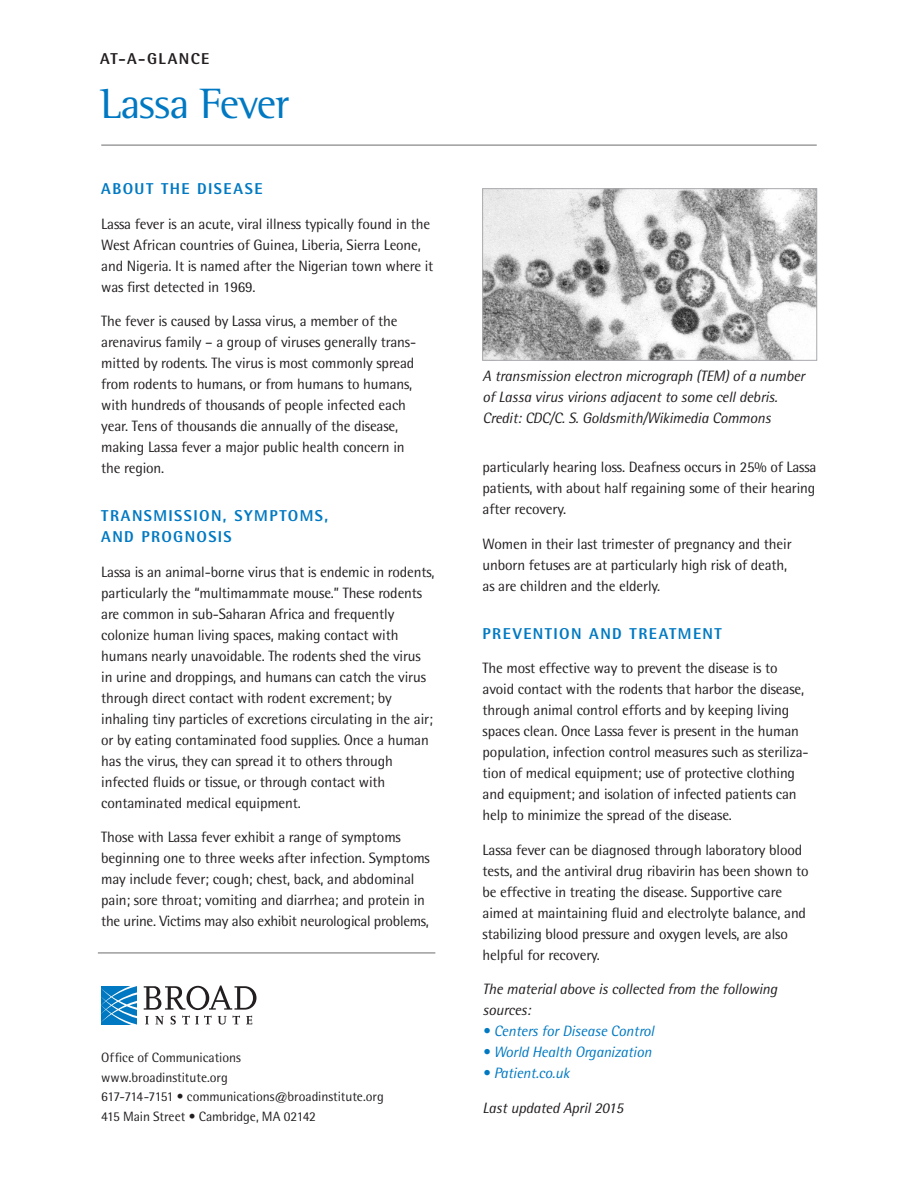
<style>
.page{position:relative;width:918px;height:1188px;background:#fff}
.page>*{position:absolute;margin:0;border:0;box-sizing:border-box;transform-origin:0 0}
.t1{font:43.5px "Rotis Semi Serif Std";letter-spacing:-.02em;color:#0079c2}
.Subhead1_ALL_CAPS{font:800 15.75px/21px "Rotis Semi Sans Std";letter-spacing:.085em;color:#0079c2}
.Subhead1_ALL_CAPS-2{font:800 15.75px "Rotis Semi Sans Std";letter-spacing:.09em;color:#231f20}
.t2{font:15px/21px "Rotis Semi Sans Std";letter-spacing:-.01em;color:#231f20}
.t3{font:italic 15px/21px "Rotis Semi Sans Std";letter-spacing:-.01em;color:#231f20}
.t4{font:italic 15px "Rotis Semi Sans Std";letter-spacing:-.01em;color:#0079c2}
.Footer-Rotis{font:13.5px "Rotis Semi Sans Std";letter-spacing:-.005em;color:#231f20}
</style>
<div class="page">
<hr style="left:101px;top:145px;width:716px;height:1px;background:#6c6d70">
<hr style="left:98px;top:953px;width:337px;height:1px;background:#6c6d70">
<svg style="left:145px;top:1016px;width:4px;height:8px"></svg>
<svg style="left:155px;top:1016px;width:9px;height:9px"></svg>
<svg style="left:171px;top:1016px;width:5px;height:9px"></svg>
<svg style="left:182px;top:1016px;width:30px;height:8px"></svg>
<svg style="left:218px;top:1016px;width:9px;height:9px"></svg>
<svg style="left:233px;top:1016px;width:7px;height:8px"></svg>
<svg style="left:246px;top:1016px;width:6px;height:8px"></svg>
<svg style="left:144px;top:986px;width:112px;height:24px"></svg>
<svg style="left:101px;top:986px;width:36px;height:38px"></svg>
<img style="left:484px;top:190px;width:331px;height:169px">
<div style="left:482px;top:188px;width:335px;height:173px;border:1px solid #a8a9ad"></div>
<p class="Subhead1_ALL_CAPS-2" style="left:100px;top:49px;width:111px">AT-A-GLANCE</p>
<p class="t1" style="left:100px;top:78px;width:191px">Lassa Fever</p>
<p class="Subhead1_ALL_CAPS" style="left:101px;top:178px;width:163px">ABOUT THE DISEASE</p>
<p class="t2" style="left:101px;top:213px;width:334px">Lassa fever is an acute, viral illness typically found in the West African countries of Guinea, Liberia, Sierra Leone, and Nigeria. It is named after the Nigerian town where it was first detected in 1969.</p>
<p class="t2" style="left:101px;top:311px;width:316px">The fever is caused by Lassa virus, a member of the arenavirus family – a group of viruses generally trans&shy;mitted by rodents. The virus is most commonly spread from rodents to humans, or from humans to humans, with hundreds of thousands of people infected each year. Tens of thousands die annually of the disease, making Lassa fever a major public health concern in the region.</p>
<p class="Subhead1_ALL_CAPS" style="left:101px;top:505px;width:229px">TRANSMISSION, SYMPTOMS,<br>AND PROGNOSIS</p>
<p class="t2" style="left:101px;top:561px;width:335px">Lassa is an animal-borne virus that is endemic in rodents, particularly the “multimammate mouse.” These rodents are common in sub-Saharan Africa and frequently colonize human living spaces, making contact with humans nearly unavoidable. The rodents shed the virus in urine and droppings, and humans can catch the virus through direct contact with rodent excrement; by inhaling tiny particles of excretions circulating in the air; or by eating contaminated food supplies. Once a human has the virus, they can spread it to others through infected fluids or tissue, or through contact with contaminated medical equipment.</p>
<p class="t2" style="left:101px;top:827px;width:330px">Those with Lassa fever exhibit a range of symptoms beginning one to three weeks after infection. Symptoms may include fever; cough; chest, back, and abdominal pain; sore throat; vomiting and diarrhea; and protein in the urine. Victims may also exhibit neurological problems,</p>
<p class="Footer-Rotis" style="left:101px;top:1050px;width:141px">Office of Communications</p>
<p class="Footer-Rotis" style="left:101px;top:1069px;width:128px">www.broadinstitute.org</p>
<p class="Footer-Rotis" style="left:101px;top:1089px;width:284px">617-714-7151 • communications@broadinstitute.org</p>
<p class="Footer-Rotis" style="left:101px;top:1108px;width:216px">415 Main Street • Cambridge, MA 02142</p>
<p class="t3" style="left:483px;top:365px;width:324px">A transmission electron micrograph (TEM) of a number of Lassa virus virions adjacent to some cell debris.<br>Credit: CDC/C. S. Goldsmith/Wikimedia Commons</p>
<p class="t2" style="left:483px;top:457px;width:335px;text-align:justify">particularly hearing loss. Deafness occurs in 25% of Lassa patients, with about half regaining some of their hearing after recovery.</p>
<p class="t2" style="left:483px;top:533px;width:311px">Women in their last trimester of pregnancy and their unborn fetuses are at particularly high risk of death, as are children and the elderly.</p>
<p class="Subhead1_ALL_CAPS" style="left:483px;top:623px;width:241px">PREVENTION AND TREATMENT</p>
<p class="t2" style="left:483px;top:658px;width:327px">The most effective way to prevent the disease is to avoid contact with the rodents that harbor the disease, through animal control efforts and by keeping living spaces clean. Once Lassa fever is present in the human population, infection control measures such as steriliza&shy;tion of medical equipment; use of protective clothing and equipment; and isolation of infected patients can help to minimize the spread of the disease.</p>
<p class="t2" style="left:483px;top:839px;width:328px">Lassa fever can be diagnosed through laboratory blood tests, and the antiviral drug ribavirin has been shown to be effective in treating the disease. Supportive care aimed at maintaining fluid and electrolyte balance, and stabilizing blood pressure and oxygen levels, are also helpful for recovery.</p>
<p class="t3" style="left:483px;top:978px;width:296px">The material above is collected from the following sources:</p>
<p class="t4" style="left:483px;top:1022px;width:173px">• Centers for Disease Control</p>
<p class="t4" style="left:483px;top:1043px;width:170px">• World Health Organization</p>
<p class="t4" style="left:483px;top:1064px;width:88px">• Patient.co.uk</p>
<p class="t3" style="left:483px;top:1097px;width:142px">Last updated April 2015</p>
</div>
